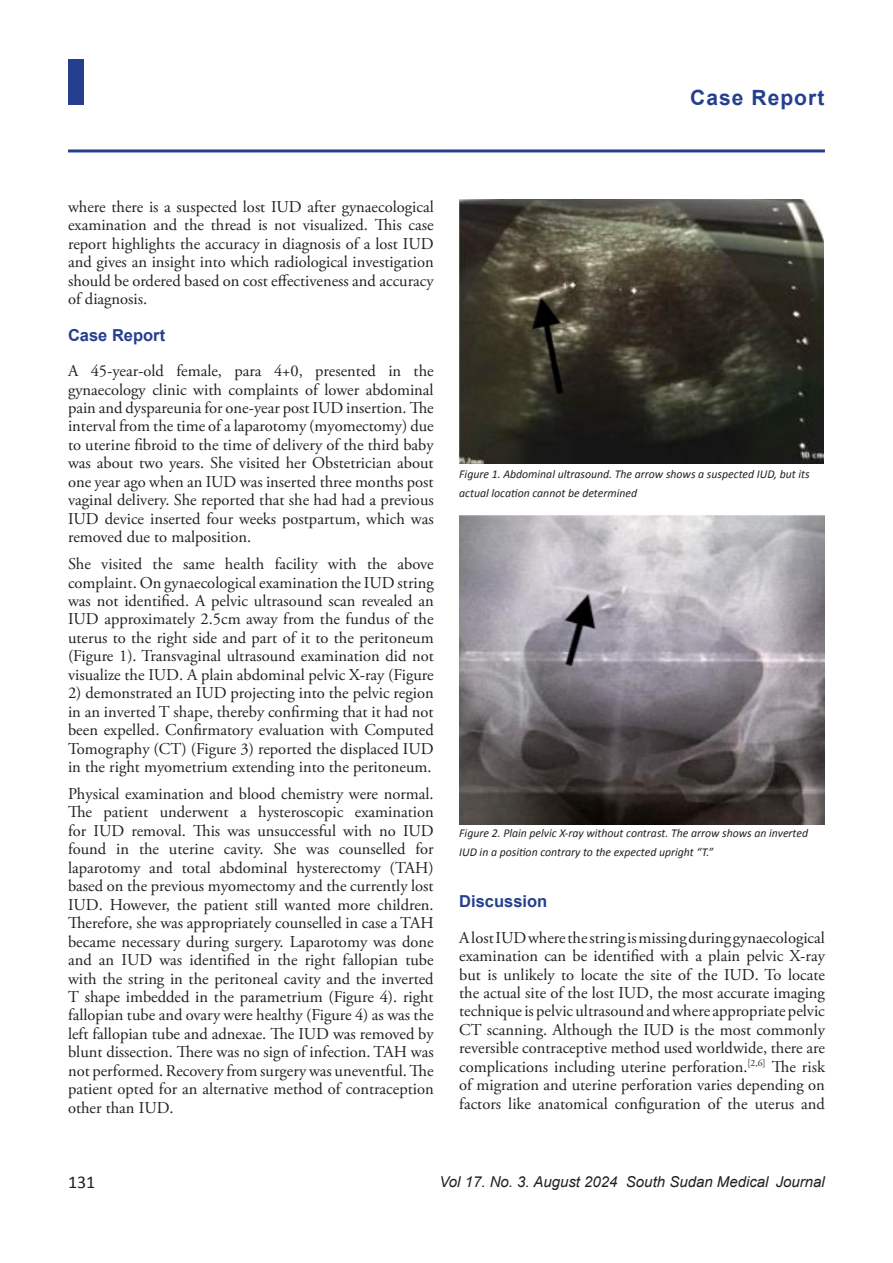
<style>
.page{position:relative;width:893px;height:1263px;background:#fff}
.page>*{position:absolute;margin:0;border:0;box-sizing:border-box;transform-origin:0 0}
.Sidebar{font:700 21px "Arial";letter-spacing:.05em;color:#253f8e}
.t1{font:18px "Calibri";color:#231f20}
.t2{font:16.5px/18.5px "Adobe Garamond Pro";color:#231f20;text-align:justify}
.t3{font:700 16.5px "Arial";color:#253f8e}
.t4{font:italic 15px "Arial";color:#231f20}
.t5{font:italic 12px/18.5px "Calibri";color:#231f20}
</style>
<div class="page">
<div style="left:68px;top:60px;width:16px;height:45px;background:#253f8e"></div>
<hr style="left:68px;top:149px;width:757px;height:3px;background:#253f8e">
<img style="left:459px;top:200px;width:364px;height:264px">
<img style="left:459px;top:515px;width:365px;height:309px">
<p class="Sidebar" style="left:690px;top:84px;width:136px">Case Report</p>
<p class="t2" style="left:68px;top:198px;width:367px">where there is a suspected lost IUD after gynaecological examination and the thread is not visualized. This case report highlights the accuracy in diagnosis of a lost IUD and gives an insight into which radiological investigation should be ordered based on cost effectiveness and accuracy of diagnosis.</p>
<p class="t3" style="left:68px;top:324px;width:99px">Case Report</p>
<p class="t2" style="left:68px;top:362px;width:367px">A 45-year-old female, para 4+0, presented in the gynaecology clinic with complaints of lower abdominal pain and dyspareunia for one-year post IUD insertion. The interval from the time of a laparotomy (myomectomy) due to uterine fibroid to the time of delivery of the third baby was about two years. She visited her Obstetrician about one year ago when an IUD was inserted three months post vaginal delivery. She reported that she had had a previous IUD device inserted four weeks postpartum, which was removed due to malposition.</p>
<p class="t2" style="left:68px;top:555px;width:367px">She visited the same health facility with the above complaint. On gynaecological examination the IUD string was not identified. A pelvic ultrasound scan revealed an IUD approximately 2.5cm away from the fundus of the uterus to the right side and part of it to the peritoneum (Figure 1). Transvaginal ultrasound examination did not visualize the IUD. A plain abdominal pelvic X-ray (Figure</p>
<p class="t2" style="left:68px;top:684px;width:367px">2) demonstrated an IUD projecting into the pelvic region in an inverted T shape, thereby confirming that it had not been expelled. Confirmatory evaluation with Computed Tomography (CT) (Figure 3) reported the displaced IUD in the right myometrium extending into the peritoneum.</p>
<p class="t2" style="left:68px;top:785px;width:367px">Physical examination and blood chemistry were normal.<br>The patient underwent a hysteroscopic examination for IUD removal. This was unsuccessful with no IUD found in the uterine cavity. She was counselled for laparotomy and total abdominal hysterectomy (TAH) based on the previous myomectomy and the currently lost IUD. However, the patient still wanted more children.<br>Therefore, she was appropriately counselled in case a TAH became necessary during surgery. Laparotomy was done and an IUD was identified in the right fallopian tube with the string in the peritoneal cavity and the inverted T shape imbedded in the parametrium (Figure 4). right fallopian tube and ovary were healthy (Figure 4) as was the left fallopian tube and adnexae. The IUD was removed by blunt dissection. There was no sign of infection. TAH was not performed. Recovery from surgery was uneventful. The patient opted for an alternative method of contraception other than IUD.</p>
<p class="t5" style="left:459px;top:464px;width:352px">Figure 1. Abdominal ultrasound. The arrow shows a suspected IUD, but its actual location cannot be determined</p>
<p class="t5" style="left:459px;top:823px;width:350px">Figure 2. Plain pelvic X-ray without contrast. The arrow shows an inverted<br>IUD in a position contrary to the expected upright “T.”</p>
<p class="t3" style="left:459px;top:890px;width:90px">Discussion</p>
<p class="t2" style="left:459px;top:929px;width:367px">A lost IUD where the string is missing during gynaecological examination can be identified with a plain pelvic X-ray but is unlikely to locate the site of the IUD. To locate the actual site of the lost IUD, the most accurate imaging technique is pelvic ultrasound and where appropriate pelvic CT scanning. Although the IUD is the most commonly reversible contraceptive method used worldwide, there are complications including uterine perforation.<sup>[2,6]</sup> The risk of migration and uterine perforation varies depending on factors like anatomical configuration of the uterus and</p>
<p class="t1" style="left:68px;top:1170px;width:29px">131</p>
<p class="t4" style="left:439px;top:1172px;width:387px">Vol 17. No. 3. August 2024 South Sudan Medical Journal</p>
</div>
